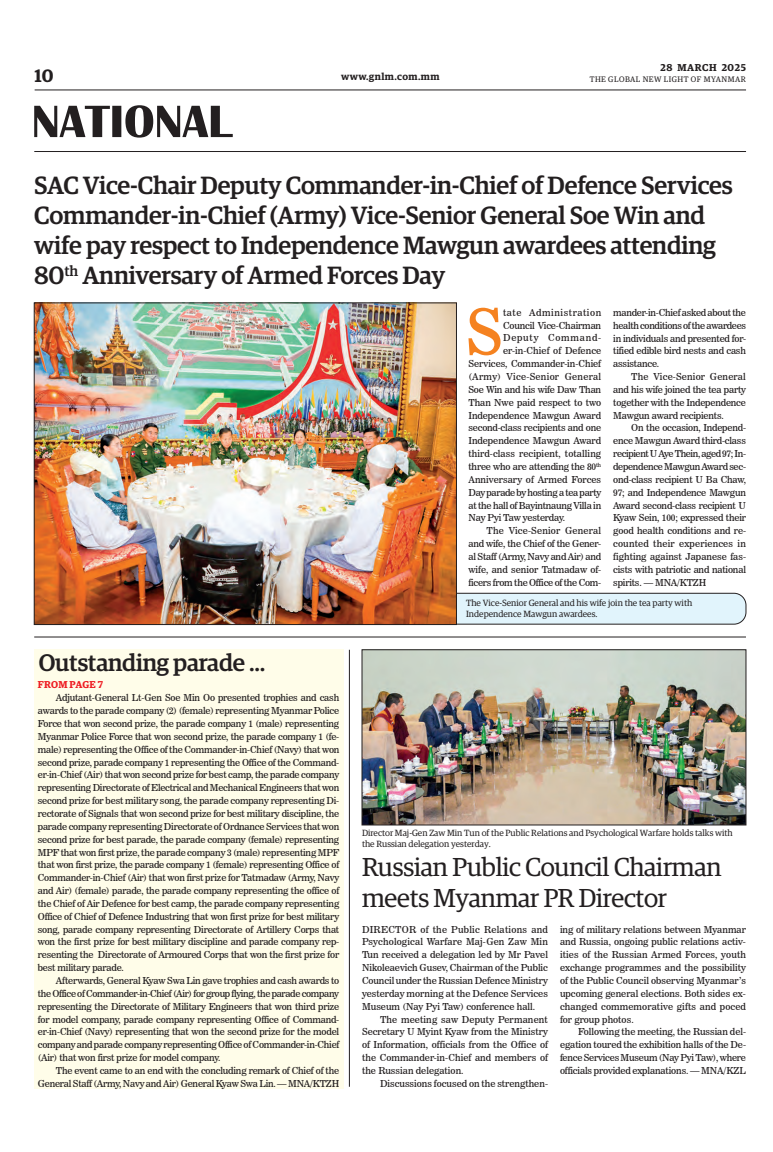
<style>
.page{position:relative;width:773px;height:1152px;background:#fff}
.page>*{position:absolute;margin:0;border:0;box-sizing:border-box;transform-origin:0 0}
._2nd_Body{font:62.4px "News 706 BT Roman C";color:#f58220}
.Brief_Head{font:26px/31.2px "Guardian Egyp";letter-spacing:-.01em;color:#231f20}
.Brief_Head-2{font:500 25px/30px "Guardian Egyp";letter-spacing:-.01em;color:#231f20}
.Brief_Head-3{font:500 24px "Guardian Egyp";letter-spacing:-.01em;color:#231f20}
.t1{font:600 18px "Guardian Egyp";color:#231f20}
.t2{font:600 10px "Guardian Egyp";letter-spacing:.05em;color:#231f20}
._2nd_Body-2{font:600 10px "Guardian Egyp";letter-spacing:.01em;color:#ee1d23}
._2nd_Body-3{font:9.5px/12.9px "News 706 BT Roman C";letter-spacing:-.02em;color:#231f20;text-align:justify}
._2nd_Body-4{font:9.5px "News 706 BT Roman C";letter-spacing:.005em;color:#231f20}
._2nd_Body-5{font:9.5px "News 706 BT Roman C";color:#231f20}
._2nd_Body-6{font:9.5px "News 706 BT Roman C";letter-spacing:.025em;color:#231f20}
._2nd_Body-7{font:9.5px "News 706 BT Roman C";letter-spacing:.055em;color:#231f20}
._2nd_Body-8{font:9.5px "News 706 BT Roman C";letter-spacing:.08em;color:#231f20}
.t3{font:9px/10.8px "Guardian Egyp";color:#231f20}
.t4{font:8px "Guardian Egyp";letter-spacing:.06em;color:#231f20}
</style>
<div class="page">
<hr style="left:35px;top:89px;width:711px;height:1px;background:#231f20">
<hr style="left:34px;top:151px;width:712px;height:1px;background:#231f20">
<svg style="left:34px;top:105px;width:199px;height:33px"></svg>
<div style="left:34px;top:650px;width:310px;height:439px;background:#fffde9"></div>
<svg style="left:456px;top:593px;width:290px;height:32px;background:#d5e6ee"></svg>
<img style="left:36px;top:305px;width:418px;height:318px">
<div style="left:34px;top:303px;width:422px;height:322px;border:1px solid #231f20"></div>
<hr style="left:34px;top:637px;width:712px;height:1px;background:#231f20">
<img style="left:364px;top:652px;width:380px;height:171px">
<div style="left:362px;top:650px;width:384px;height:175px;border:1px solid #231f20"></div>
<hr style="left:349px;top:650px;width:1px;height:437px;background:#231f20">
<h3 class="t1" style="left:35px;top:63px;width:21px">10</h3>
<p class="t2" style="left:660px;top:60px;width:87px">28 MARCH 2025</p>
<p class="t2" style="left:341px;top:69px;width:100px">www.gnlm.com.mm</p>
<p class="t4" style="left:589px;top:74px;width:158px">THE GLOBAL NEW LIGHT OF MYANMAR</p>
<p class="Brief_Head-2" style="left:34px;top:169px;width:700px">SAC Vice-Chair Deputy Commander-in-Chief of Defence Services Commander-in-Chief (Army) Vice-Senior General Soe Win and wife pay respect to Independence Mawgun awardees attending 80<sup>th</sup> Anniversary of Armed Forces Day</p>
<p class="_2nd_Body" style="left:466px;top:294px;width:39px">S</p>
<p class="_2nd_Body-7" style="left:503px;top:307px;width:100px">tate Administration</p>
<p class="_2nd_Body-3" style="left:613px;top:306px;width:134px">mander-in-Chief asked about the health conditions of the awardees in individuals and presented for&shy;tified edible bird nests and cash assistance.</p>
<p class="_2nd_Body-3" style="left:613px;top:370px;width:134px;text-indent:18px">The Vice-Senior General and his wife joined the tea party together with the Independence Mawgun award recipients.</p>
<p class="_2nd_Body-3" style="left:613px;top:422px;width:134px;text-indent:18px">On the occasion, Independ&shy;ence Mawgun Award third-class recipient U Aye Thein, aged 97; In&shy;dependence Mawgun Award sec&shy;ond-class recipient U Ba Chaw, 97; and Independence Mawgun Award second-class recipient U Kyaw Sein, 100; expressed their good health conditions and re&shy;counted their experiences in fighting against Japanese fas&shy;cists with patriotic and national spirits. — MNA/KTZH</p>
<p class="_2nd_Body-3" style="left:503px;top:319px;width:100px">Council Vice-Chairman</p>
<p class="_2nd_Body-8" style="left:503px;top:332px;width:100px">Deputy Command-</p>
<p class="_2nd_Body-4" style="left:503px;top:345px;width:100px">er-in-Chief of Defence</p>
<p class="_2nd_Body-3" style="left:468px;top:357px;width:134px">Services, Commander-in-Chief</p>
<p class="_2nd_Body-6" style="left:468px;top:371px;width:134px">(Army) Vice-Senior General</p>
<p class="_2nd_Body-3" style="left:468px;top:383px;width:134px">Soe Win and his wife Daw Than</p>
<p class="_2nd_Body-3" style="left:468px;top:396px;width:134px">Than Nwe paid respect to two</p>
<p class="_2nd_Body-3" style="left:468px;top:409px;width:134px">Independence Mawgun Award</p>
<p class="_2nd_Body-3" style="left:468px;top:422px;width:134px">second-class recipients and one</p>
<p class="_2nd_Body-3" style="left:468px;top:434px;width:134px">Independence Mawgun Award</p>
<p class="_2nd_Body-4" style="left:468px;top:448px;width:134px">third-class recipient, totalling</p>
<p class="_2nd_Body-3" style="left:468px;top:460px;width:134px">three who are attending the 80<sup>th</sup></p>
<p class="_2nd_Body-4" style="left:468px;top:474px;width:134px">Anniversary of Armed Forces</p>
<p class="_2nd_Body-3" style="left:468px;top:486px;width:134px">Day parade by hosting a tea party</p>
<p class="_2nd_Body-3" style="left:468px;top:499px;width:134px">at the hall of Bayintnaung Villa in</p>
<p class="_2nd_Body-3" style="left:468px;top:511px;width:98px">Nay Pyi Taw yesterday.</p>
<p class="_2nd_Body-3" style="left:468px;top:524px;width:134px;text-indent:18px">The Vice-Senior General and wife, the Chief of the Gener&shy;al Staff (Army, Navy and Air) and wife, and senior Tatmadaw of&shy;ficers from the Office of the Com-</p>
<p class="Brief_Head-3" style="left:39px;top:645px;width:228px">Outstanding parade ...</p>
<p class="_2nd_Body-2" style="left:38px;top:678px;width:67px">FROM PAGE 7</p>
<p class="_2nd_Body-3" style="left:38px;top:691px;width:303px;text-indent:18px">Adjutant-General Lt-Gen Soe Min Oo presented trophies and cash awards to the parade company (2) (female) representing Myanmar Police Force that won second prize, the parade company 1 (male) representing Myanmar Police Force that won second prize, the parade company 1 (fe&shy;male) representing the Office of the Commander-in-Chief (Navy) that won second prize, parade company 1 representing the Office of the Command&shy;er-in-Chief (Air) that won second prize for best camp, the parade company representing Directorate of Electrical and Mechanical Engineers that won second prize for best military song, the parade company representing Di&shy;rectorate of Signals that won second prize for best military discipline, the parade company representing Directorate of Ordnance Services that won second prize for best parade, the parade company (female) representing MPF that won first prize, the parade company 3 (male) representing MPF that won first prize, the parade company 1 (female) representing Office of Commander-in-Chief (Air) that won first prize for Tatmadaw (Army, Navy and Air) (female) parade, the parade company representing the office of the Chief of Air Defence for best camp, the parade company representing Office of Chief of Defence Industring that won first prize for best military song, parade company representing Directorate of Artillery Corps that won the first prize for best military discipline and parade company rep&shy;resenting the Directorate of Armoured Corps that won the first prize for best military parade.</p>
<p class="_2nd_Body-3" style="left:38px;top:974px;width:303px;text-indent:18px">Afterwards, General Kyaw Swa Lin gave trophies and cash awards to the Office of Commander-in-Chief (Air) for group flying, the parade company representing the Directorate of Military Engineers that won third prize for model company, parade company representing Office of Command&shy;er-in-Chief (Navy) representing that won the second prize for the model company and parade company representing Office of Commander-in-Chief (Air) that won first prize for model company.</p>
<p class="_2nd_Body-3" style="left:38px;top:1064px;width:303px;text-align:right">The event came to an end with the concluding remark of Chief of the<br>General Staff (Army, Navy and Air) General Kyaw Swa Lin. — MNA/KTZH</p>
<p class="t3" style="left:466px;top:597px;width:228px">The Vice-Senior General and his wife join the tea party with<br>Independence Mawgun awardees.</p>
<p class="t3" style="left:362px;top:827px;width:372px">Director Maj-Gen Zaw Min Tun of the Public Relations and Psychological Warfare holds talks with the Russian delegation yesterday.</p>
<p class="Brief_Head" style="left:362px;top:849px;width:361px">Russian Public Council Chairman meets Myanmar PR Director</p>
<p class="_2nd_Body-3" style="left:362px;top:923px;width:187px">DIRECTOR of the Public Relations and Psychological Warfare Maj-Gen Zaw Min Tun received a delegation led by Mr Pavel Nikoleaevich Gusev, Chairman of the Public Council under the Russian Defence Ministry yesterday morning at the Defence Services Museum (Nay Pyi Taw) conference hall.</p>
<p class="_2nd_Body-3" style="left:362px;top:1013px;width:187px;text-indent:18px">The meeting saw Deputy Permanent Secretary U Myint Kyaw from the Ministry of Information, officials from the Office of the Commander-in-Chief and members of the Russian delegation.</p>
<p class="_2nd_Body-5" style="left:380px;top:1078px;width:169px">Discussions focused on the strengthen-</p>
<p class="_2nd_Body-3" style="left:560px;top:923px;width:187px">ing of military relations between Myanmar and Russia, ongoing public relations activ&shy;ities of the Russian Armed Forces, youth exchange programmes and the possibility of the Public Council observing Myanmar’s upcoming general elections. Both sides ex&shy;changed commemorative gifts and poced for group photos.</p>
<p class="_2nd_Body-3" style="left:560px;top:1026px;width:187px;text-indent:18px">Following the meeting, the Russian del&shy;egation toured the exhibition halls of the De&shy;fence Services Museum (Nay Pyi Taw), where officials provided explanations. — MNA/KZL</p>
</div>
